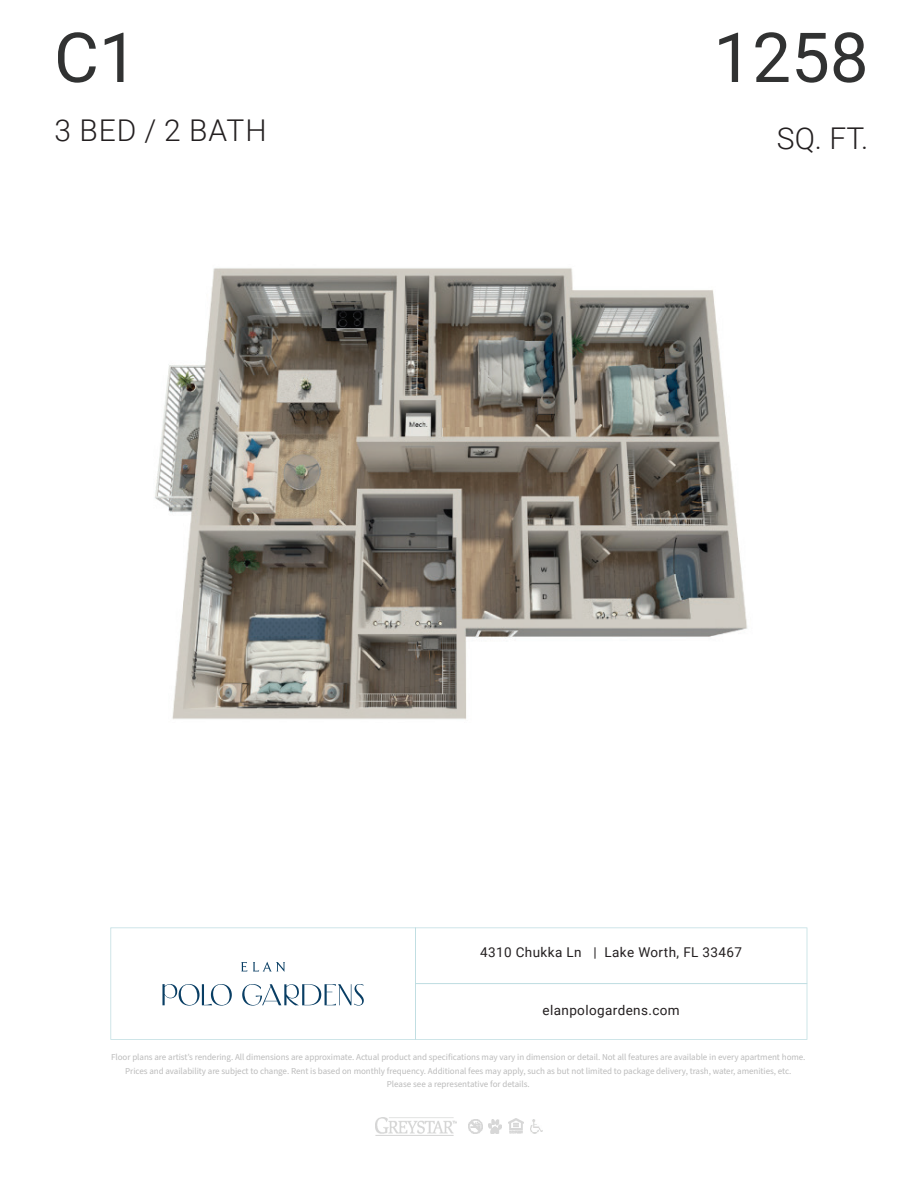
<style>
.page{position:relative;width:918px;height:1188px;background:#fff}
.page>*{position:absolute;margin:0;border:0;box-sizing:border-box;transform-origin:0 0}
.t1{font:69px "Roboto";color:#313232}
.t2{font:300 30px "Roboto";letter-spacing:.035em;color:#231f20}
.t3{font:13.5px "Roboto";letter-spacing:.03em;color:#231f20}
.t4{font:9px/13.5px "Source Sans Pro";letter-spacing:-.005em;color:#bbb;text-align:center}
</style>
<div class="page">
<img style="left:375px;top:1118px;width:81px;height:16px">
<img style="left:468px;top:1120px;width:14px;height:13px">
<img style="left:508px;top:1119px;width:15px;height:15px">
<img style="left:488px;top:1120px;width:14px;height:13px">
<svg style="left:530px;top:1120px;width:13px;height:13px"></svg>
<svg style="left:110px;top:927px;width:697px;height:113px"></svg>
<img style="left:154px;top:268px;width:594px;height:452px">
<h1 class="t1" style="left:54px;top:9px;width:85px">C1</h1>
<h1 class="t1" style="left:714px;top:9px;width:157px">1258</h1>
<h2 class="t2" style="left:54px;top:109px;width:214px">3 BED / 2 BATH</h2>
<h2 class="t2" style="left:777px;top:117px;width:93px">SQ. FT.</h2>
<h3 class="t3" style="left:480px;top:943px;width:263px">4310 Chukka Ln | Lake Worth, FL 33467</h3>
<h3 class="t3" style="left:543px;top:1001px;width:139px">elanpologardens.com</h3>
<p class="t4" style="left:111px;top:1051px;width:696px">Floor plans are artist’s rendering. All dimensions are approximate. Actual product and specifications may vary in dimension or detail. Not all features are available in every apartment home.<br>Prices and availability are subject to change. Rent is based on monthly frequency. Additional fees may apply, such as but not limited to package delivery, trash, water, amenities, etc.<br>Please see a representative for details.</p>
</div>
